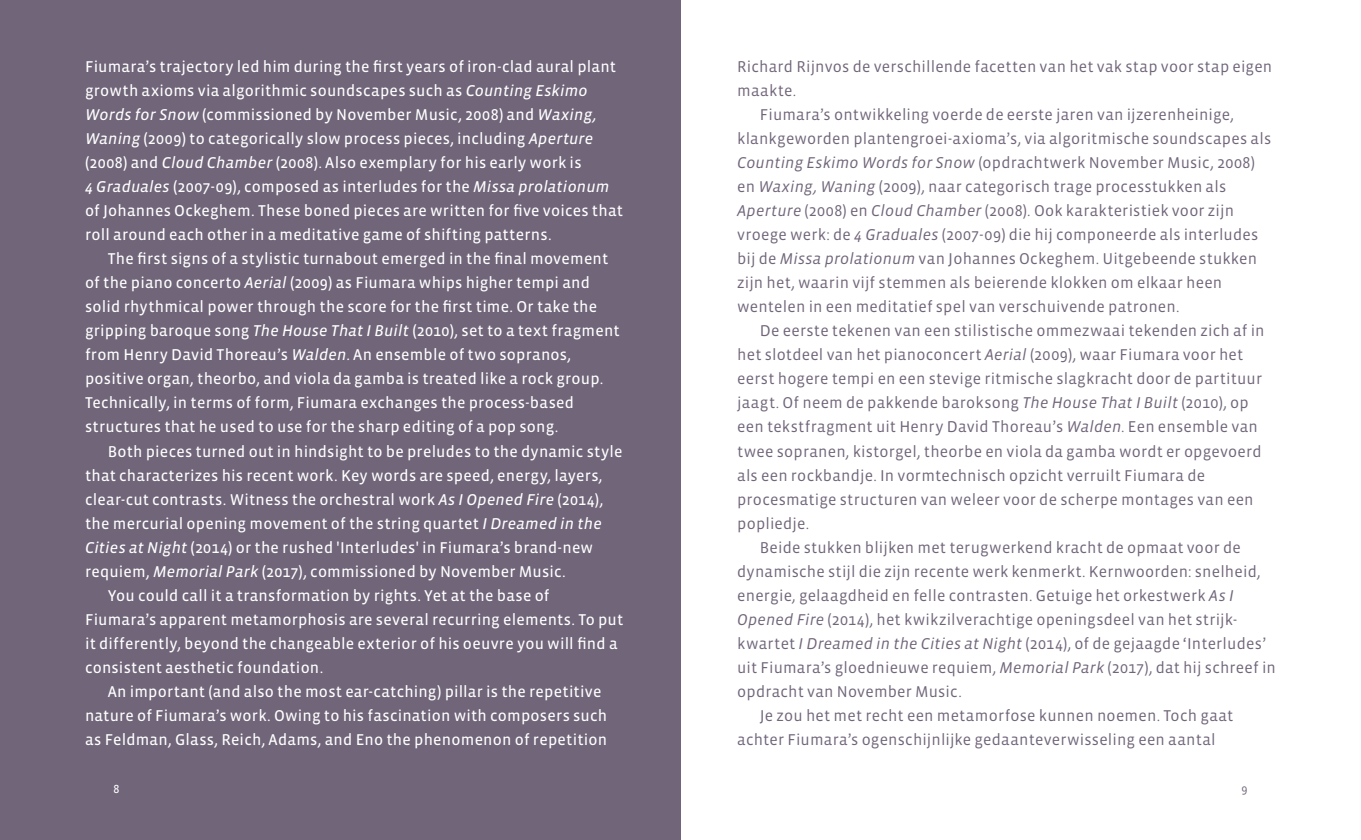
<style>
.page{position:relative;width:1361px;height:840px;background:#fff}
.page>*{position:absolute;margin:0;border:0;box-sizing:border-box;transform-origin:0 0}
.t1{font:16px/24px "Vista Sans OT";letter-spacing:.015em;color:#fff}
.t2{font:16px "Vista Sans OT";letter-spacing:.015em;color:#706579}
.t3{font:12px "Vista Sans OT";color:#fff}
.t4{font:12px "Vista Sans OT";color:#706579}
.s1{font-style:italic}
.s2{font-style:inherit}
</style>
<div class="page">
<div style="left:0;top:0;width:680px;height:839px;background:#706579"></div>
<p class="t1" style="left:85px;top:55px;width:539px">Fiumara’s trajectory led him during the first years of iron-clad aural plant growth axioms via algorithmic soundscapes such as <span class="s1">Counting Eskimo Words for Snow</span> (commissioned by November Music, 2008) and <span class="s1">Waxing, Waning</span> (2009) to categorically slow process pieces, including <span class="s1">Aperture </span>(2008) and <span class="s1">Cloud Chamber</span> (2008). Also exemplary for his early work is<br><span class="s1">4 Graduales</span> (2007-09), composed as interludes for the <span class="s1">Missa prolationum </span>of Johannes Ockeghem. These boned pieces are written for five voices that roll around each other in a meditative game of shifting patterns.</p>
<p class="t1" style="left:85px;top:247px;width:536px;text-indent:23px">The first signs of a stylistic turnabout emerged in the final movement of the piano concerto <span class="s1">Aerial</span> (2009) as Fiumara whips higher tempi and solid rhythmical power through the score for the first time. Or take the gripping baroque song <span class="s1">The House That I Built</span> (2010), set to a text fragment from Henry David Thoreau’s <span class="s1">Walden</span>. An ensemble of two sopranos, positive organ, theorbo, and viola da gamba is treated like a rock group.<br>Technically, in terms of form, Fiumara exchanges the process-based structures that he used to use for the sharp editing of a pop song.</p>
<p class="t1" style="left:108px;top:439px;width:516px">Both pieces turned out in hindsight to be preludes to the dynamic style</p>
<p class="t1" style="left:85px;top:463px;width:519px">that characterizes his recent work. Key words are speed, energy, layers,</p>
<p class="t1" style="left:85px;top:487px;width:520px">clear-cut contrasts. Witness the orchestral work <span class="s1">As I Opened Fire</span> (2014),</p>
<p class="t1" style="left:85px;top:511px;width:518px">the mercurial opening movement of the string quartet <span class="s1">I Dreamed in the</span></p>
<p class="t1" style="left:85px;top:535px;width:510px"><span class="s1">Cities at Night</span> (2014) or the rushed 'Interludes' in Fiumara’s brand-new</p>
<p class="t1" style="left:85px;top:559px;width:482px">requiem, <span class="s1">Memorial Park</span> (2017), commissioned by November Music.</p>
<p class="t1" style="left:108px;top:583px;width:443px">You could call it a transformation by rights. Yet at the base of</p>
<p class="t1" style="left:85px;top:607px;width:540px">Fiumara’s apparent metamorphosis are several recurring elements. To put</p>
<p class="t1" style="left:85px;top:631px;width:534px">it differently, beyond the changeable exterior of his oeuvre you will find a</p>
<p class="t1" style="left:85px;top:655px;width:240px">consistent aesthetic foundation.</p>
<p class="t1" style="left:108px;top:679px;width:495px">An important (and also the most ear-catching) pillar is the repetitive</p>
<p class="t1" style="left:85px;top:703px;width:524px">nature of Fiumara’s work. Owing to his fascination with composers such</p>
<p class="t1" style="left:85px;top:727px;width:524px">as Feldman, Glass, Reich, Adams, and Eno the phenomenon of repetition</p>
<p class="t2" style="left:737px;top:58px;width:536px">Richard Rijnvos de verschillende facetten van het vak stap voor stap eigen</p>
<p class="t2" style="left:737px;top:82px;width:61px">maakte.</p>
<p class="t2" style="left:760px;top:106px;width:475px">Fiumara’s ontwikkeling voerde de eerste jaren van ijzerenheinige,</p>
<p class="t2" style="left:737px;top:130px;width:535px">klankgeworden plantengroei-axioma’s, via algoritmische soundscapes als</p>
<p class="t2" style="left:737px;top:154px;width:519px"><span class="s1">Counting Eskimo Words for Snow</span> (opdrachtwerk November Music, 2008)</p>
<p class="t2" style="left:737px;top:178px;width:490px">en <span class="s1">Waxing, Waning</span> (2009), naar categorisch trage processtukken als</p>
<p class="t2" style="left:737px;top:202px;width:498px"><span class="s1">Aperture</span> (2008) en <span class="s1">Cloud Chamber</span> (2008). Ook karakteristiek voor zijn</p>
<p class="t2" style="left:737px;top:226px;width:523px">vroege werk: de <span class="s1">4 Graduales</span> (2007-09) die hij componeerde als interludes</p>
<p class="t2" style="left:737px;top:250px;width:521px">bij de <span class="s1">Missa prolationum</span> van Johannes Ockeghem. Uitgebeende stukken</p>
<p class="t2" style="left:737px;top:274px;width:486px">zijn het, waarin vijf stemmen als beierende klokken om elkaar heen</p>
<p class="t2" style="left:737px;top:298px;width:444px">wentelen in een meditatief spel van verschuivende patronen.</p>
<p class="t2" style="left:760px;top:322px;width:506px">De eerste tekenen van een stilistische ommezwaai tekenden zich af in</p>
<p class="t2" style="left:737px;top:346px;width:507px">het slotdeel van het pianoconcert <span class="s1">Aerial</span> (2009), waar Fiumara voor het</p>
<p class="t2" style="left:737px;top:370px;width:526px">eerst hogere tempi en een stevige ritmische slagkracht door de partituur</p>
<p class="t2" style="left:737px;top:394px;width:513px">jaagt. Of neem de pakkende baroksong <span class="s1">The House That I Built</span> (2010), op</p>
<p class="t2" style="left:737px;top:418px;width:522px">een tekstfragment uit Henry David Thoreau’s <span class="s1">Walden</span>. Een ensemble van</p>
<p class="t2" style="left:737px;top:442px;width:526px">twee sopranen, kistorgel, theorbe en viola da gamba wordt er opgevoerd</p>
<p class="t2" style="left:737px;top:466px;width:469px">als een rockbandje. In vormtechnisch opzicht verruilt Fiumara de</p>
<p class="t2" style="left:737px;top:490px;width:518px">procesmatige structuren van weleer voor de scherpe montages van een</p>
<p class="t2" style="left:737px;top:514px;width:74px">popliedje.</p>
<p class="t2" style="left:760px;top:538px;width:482px">Beide stukken blijken met terugwerkend kracht de opmaat voor de</p>
<p class="t2" style="left:737px;top:562px;width:525px">dynamische stijl die zijn recente werk kenmerkt. Kernwoorden: snelheid,</p>
<p class="t2" style="left:737px;top:586px;width:498px">energie, gelaagdheid en felle contrasten. Getuige het orkestwerk <span class="s1">As I</span></p>
<p class="t2" style="left:737px;top:610px;width:501px"><span class="s1">Opened Fire</span> (2014), het kwikzilverachtige openingsdeel van het strijk-</p>
<p class="t2" style="left:737px;top:634px;width:530px">kwartet <span class="s1">I Dreamed in the Cities at Night</span> (2014), of de gejaagde <span class="s2">‘</span>Interludes’</p>
<p class="t2" style="left:737px;top:658px;width:540px">uit Fiumara’s gloednieuwe requiem, <span class="s1">Memorial Park</span> (2017), dat hij schreef in</p>
<p class="t2" style="left:737px;top:682px;width:226px">opdracht van November Music.</p>
<p class="t2" style="left:760px;top:706px;width:475px">Je zou het met recht een metamorfose kunnen noemen. Toch gaat</p>
<p class="t2" style="left:737px;top:730px;width:480px">achter Fiumara’s ogenschijnlijke gedaanteverwisseling een aantal</p>
<p class="t3" style="left:113px;top:782px;width:7px">8</p>
<p class="t4" style="left:1241px;top:782px;width:7px">9</p>
</div>
